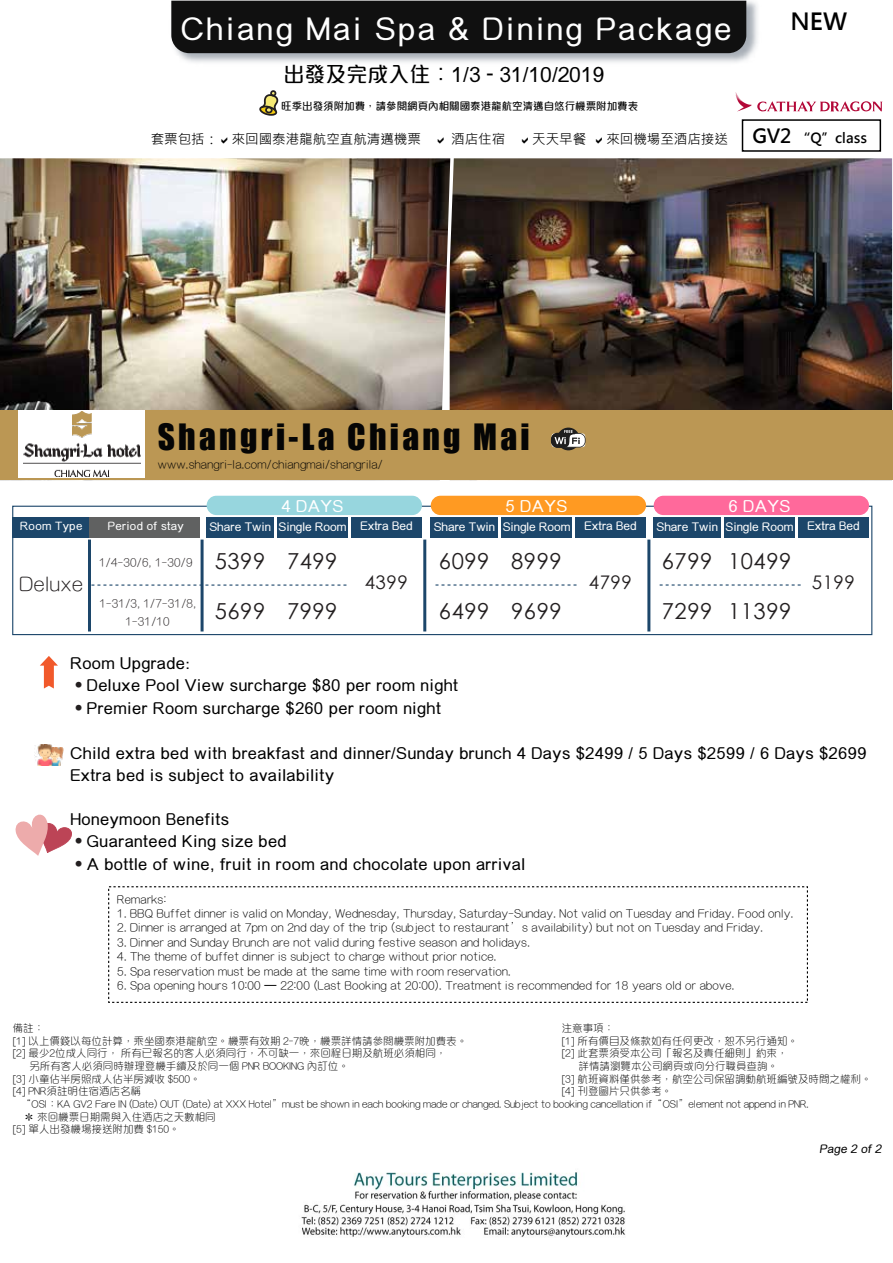
<style>
.page{position:relative;width:893px;height:1263px;background:#fff}
.page>*{position:absolute;margin:0;border:0;box-sizing:border-box;transform-origin:0 0}
.t1{font:33.3px "Impact";letter-spacing:.1em;color:#050505}
.t2{font:500 31.5px "M Elle HK";letter-spacing:.075em;color:#fff}
.t3{font:700 23.4px "Microsoft Jheng Hei";color:#000}
.t4{font:22.05px "Century Gothic";letter-spacing:.025em;color:#231f20}
.t5{font:500 21px "M Elle HK";color:#000}
.t6{font:300 21px "M Elle HK";letter-spacing:.025em;color:#231f20}
.t7{font:18.75px "Century Gothic";letter-spacing:.025em;color:#231f20}
.t8{font:500 16.65px "M Elle HK";letter-spacing:.025em;color:#fff}
.t9{font:500 16.5px/22.5px "M Elle HK";letter-spacing:.025em;color:#000}
.t10{font:700 13.8px "Microsoft Jheng Hei";color:#000}
.t11{font:13.5px "Microsoft Jheng Hei";color:#000}
.t12{font:300 12px "M Elle HK";letter-spacing:.025em;color:#000}
.t13{font:500 12px "M Elle HK";color:#fff}
.t14{font:300 12px/18.1px "M Elle HK";letter-spacing:.025em;color:#231f20;text-align:center}
.t15{font:500 11.85px "M Elle HK";color:#000}
.t16{font:500 11.55px "M Elle HK";letter-spacing:.025em;color:#fff}
.t17{font:300 10.5px "M Elle HK";color:#000}
.t18{font:500 10.5px "M Elle HK";color:#000}
.s1{font-size:19.35px}
.s2{font-weight:300;color:#231f20}
</style>
<div class="page">
<img style="left:0;top:158px;width:892px;height:252px">
<img style="left:171px;top:0;width:587px;height:63px">
<div style="left:171px;top:1px;width:575px;height:52px;background:#101010"></div>
<div style="left:742px;top:119px;width:139px;height:33px;border:2px solid #000"></div>
<svg style="left:736px;top:93px;width:146px;height:18px"></svg>
<svg style="left:259px;top:90px;width:20px;height:26px"></svg>
<div style="left:0;top:410px;width:893px;height:70px;background:#bb9754"></div>
<div style="left:18px;top:410px;width:126px;height:68px;background:#fff"></div>
<img style="left:23px;top:412px;width:117px;height:64px">
<div style="left:557px;top:428px;width:23px;height:22px;background:#1e1e1e;border-radius:50%"></div>
<svg style="left:550px;top:430px;width:36px;height:18px"></svg>
<div style="left:351px;top:517px;width:71px;height:21px;background:#1c466a"></div>
<div style="left:12px;top:506px;width:860px;height:129px;border:1px solid #1c466a"></div>
<div style="left:13px;top:517px;width:187px;height:21px;background:#1c466a"></div>
<hr style="left:201px;top:540px;width:3px;height:91px;background:#1c466a">
<hr style="left:423px;top:540px;width:3px;height:91px;background:#1c466a">
<div style="left:207px;top:496px;width:215px;height:19px;background:#97d6de;border-radius:10px"></div>
<div style="left:207px;top:517px;width:67px;height:21px;background:#1c466a"></div>
<div style="left:277px;top:517px;width:71px;height:21px;background:#1c466a"></div>
<svg style="left:91px;top:584px;width:256px;height:2px"></svg>
<svg style="left:435px;top:584px;width:142px;height:2px"></svg>
<svg style="left:660px;top:584px;width:141px;height:2px"></svg>
<div style="left:89px;top:517px;width:111px;height:21px;background:#606161"></div>
<div style="left:575px;top:517px;width:71px;height:21px;background:#1c466a"></div>
<hr style="left:647px;top:540px;width:3px;height:91px;background:#1c466a">
<div style="left:431px;top:496px;width:215px;height:19px;background:#ff9a22;border-radius:10px"></div>
<div style="left:431px;top:517px;width:67px;height:21px;background:#1c466a"></div>
<div style="left:501px;top:517px;width:71px;height:21px;background:#1c466a"></div>
<div style="left:798px;top:517px;width:71px;height:21px;background:#1c466a"></div>
<div style="left:654px;top:496px;width:215px;height:19px;background:#ff699b;border-radius:10px"></div>
<div style="left:654px;top:517px;width:67px;height:21px;background:#1c466a"></div>
<div style="left:724px;top:517px;width:71px;height:21px;background:#1c466a"></div>
<hr style="left:88px;top:540px;width:3px;height:91px;background:#1c466a">
<svg style="left:40px;top:656px;width:18px;height:32px"></svg>
<img style="left:55px;top:747px;width:9px;height:18px">
<img style="left:34px;top:744px;width:21px;height:21px">
<div style="left:108px;top:886px;width:700px;height:117px;border:1px dashed #000"></div>
<svg style="left:15px;top:814px;width:57px;height:42px"></svg>
<img style="left:301px;top:1172px;width:325px;height:65px">
<h2 class="t2" style="left:181px;top:6px;width:552px">Chiang Mai Spa &amp; Dining Package</h2>
<h3 class="t5" style="left:284px;top:60px;width:322px">出發及完成入住︰1/3 - 31/10/2019</h3>
<p class="t18" style="left:281px;top:99px;width:358px">旺季出發須附加費，請參閱網頁內相關國泰港龍航空清邁自悠行機票附加費表</p>
<p class="t11" style="left:151px;top:130px;width:271px">套票包括： 來回國泰港龍航空直航清邁機票</p>
<p class="t11" style="left:451px;top:130px;width:55px">酒店住宿</p>
<p class="t11" style="left:532px;top:130px;width:55px">天天早餐</p>
<p class="t11" style="left:606px;top:130px;width:123px">來回機場至酒店接送</p>
<h3 class="t3" style="left:791px;top:7px;width:58px">NEW</h3>
<p class="t10" style="left:752px;top:129px;width:116px"><span class="s1">GV2</span> “Q”class</p>
<p class="t16" style="left:20px;top:518px;width:64px">Room Type</p>
<h3 class="t6" style="left:20px;top:569px;width:65px">Deluxe</h3>
<h1 class="t1" style="left:158px;top:411px;width:374px">Shangri-La Chiang Mai</h1>
<p class="t12" style="left:158px;top:456px;width:227px">www.shangri-la.com/chiangmai/shangrila/</p>
<h3 class="t8" style="left:281px;top:494px;width:63px">4 DAYS</h3>
<p class="t16" style="left:108px;top:518px;width:78px">Period of stay</p>
<p class="t13" style="left:210px;top:518px;width:205px">Share Twin Single Room Extra Bed</p>
<h3 class="t8" style="left:506px;top:494px;width:63px">5 DAYS</h3>
<p class="t13" style="left:434px;top:518px;width:205px">Share Twin Single Room Extra Bed</p>
<h3 class="t8" style="left:728px;top:494px;width:63px">6 DAYS</h3>
<p class="t13" style="left:657px;top:518px;width:205px">Share Twin Single Room Extra Bed</p>
<p class="t14" style="left:99px;top:553px;width:95px">1/4-30/6, 1-30/9</p>
<h3 class="t4" style="left:662px;top:546px;width:131px">6799 10499</h3>
<h3 class="t4" style="left:439px;top:546px;width:124px">6099 8999</h3>
<h3 class="t4" style="left:215px;top:546px;width:124px">5399 7499</h3>
<p class="t14" style="left:99px;top:593px;width:98px">1-31/3, 1/7-31/8,<br>1-31/10</p>
<h3 class="t4" style="left:215px;top:595px;width:124px">5699 7999</h3>
<h3 class="t7" style="left:365px;top:569px;width:44px">4399</h3>
<h3 class="t4" style="left:439px;top:595px;width:124px">6499 9699</h3>
<h3 class="t7" style="left:589px;top:569px;width:44px">4799</h3>
<h3 class="t4" style="left:662px;top:595px;width:131px">7299 11399</h3>
<h3 class="t7" style="left:812px;top:569px;width:44px">5199</h3>
<h3 class="t9" style="left:70px;top:650px;width:121px">Room Upgrade:</h3>
<h3 class="t9" style="left:70px;top:673px;width:389px"><span class="s2">•</span>Deluxe Pool View surcharge $80 per room night</h3>
<h3 class="t9" style="left:70px;top:695px;width:372px"><span class="s2">•</span>Premier Room surcharge $260 per room night</h3>
<h3 class="t9" style="left:70px;top:740px;width:798px">Child extra bed with breakfast and dinner/Sunday brunch 4 Days $2499 / 5 Days $2599 / 6 Days $2699<br>Extra bed is subject to availability</h3>
<h3 class="t9" style="left:70px;top:806px;width:160px">Honeymoon Benefits</h3>
<h3 class="t9" style="left:70px;top:829px;width:218px"><span class="s2">•</span>Guaranteed King size bed</h3>
<h3 class="t9" style="left:70px;top:851px;width:456px"><span class="s2">•</span>A bottle of wine, fruit in room and chocolate upon arrival</h3>
<p class="t12" style="left:117px;top:890px;width:50px">Remarks:</p>
<p class="t12" style="left:117px;top:905px;width:677px">1. BBQ Buffet dinner is valid on Monday, Wednesday, Thursday, Saturday-Sunday. Not valid on Tuesday and Friday. Food only.</p>
<p class="t12" style="left:117px;top:919px;width:647px">2. Dinner is arranged at 7pm on 2nd day of the trip (subject to restaurant’s availability) but not on Tuesday and Friday.</p>
<p class="t12" style="left:117px;top:933px;width:414px">3. Dinner and Sunday Brunch are not valid during festive season and holidays.</p>
<p class="t12" style="left:117px;top:948px;width:381px">4. The theme of buffet dinner is subject to charge without prior notice.</p>
<p class="t12" style="left:117px;top:962px;width:395px">5. Spa reservation must be made at the same time with room reservation.</p>
<p class="t12" style="left:117px;top:977px;width:619px">6. Spa opening hours 10:00 – 22:00 (Last Booking at 20:00). Treatment is recommended for 18 years old or above.</p>
<p class="t17" style="left:562px;top:1021px;width:54px">注意事項：</p>
<p class="t17" style="left:562px;top:1033px;width:238px">[1] 所有價目及條款如有任何更改，恕不另行通知。</p>
<p class="t17" style="left:562px;top:1046px;width:227px">[2] 此套票須受本公司「報名及責任細則」約束，</p>
<p class="t17" style="left:578px;top:1058px;width:201px">詳情請瀏覽本公司網頁或向分行職員查詢。</p>
<p class="t17" style="left:562px;top:1071px;width:311px">[3] 航班資料僅供參考，航空公司保留調動航班編號及時間之權利。</p>
<p class="t17" style="left:562px;top:1084px;width:112px">[4] 刊登圖片只供參考。</p>
<p class="t17" style="left:13px;top:1021px;width:33px">備註：</p>
<p class="t17" style="left:13px;top:1033px;width:456px">[1] 以上價錢以每位計算，乘坐國泰港龍航空。機票有效期 2-7晚，機票詳情請參閱機票附加費表。</p>
<p class="t17" style="left:13px;top:1046px;width:435px">[2] 最少2位成人同行， 所有已報名的客人必須同行，不可缺一，來回程日期及航班必須相同，</p>
<p class="t17" style="left:29px;top:1058px;width:321px">另所有客人必須同時辦理登機手續及於同一個 PNR BOOKING 內訂位。</p>
<p class="t17" style="left:13px;top:1071px;width:190px">[3] 小童佔半房照成人佔半房減收 $500。</p>
<p class="t17" style="left:13px;top:1084px;width:130px">[4] PNR須註明住宿酒店名稱</p>
<p class="t17" style="left:21px;top:1096px;width:789px">“OSI：KA GV2 Fare IN (Date) OUT (Date) at XXX Hotel”must be shown in each booking made or changed. Subject to booking cancellation if“OSI”element not append in PNR.</p>
<p class="t17" style="left:24px;top:1109px;width:193px">＊ 來回機票日期需與入住酒店之天數相同</p>
<p class="t17" style="left:13px;top:1121px;width:169px">[5] 單人出發機場接送附加費 $150。</p>
<p class="t15" style="left:820px;top:1140px;width:66px">Page 2 of 2</p>
</div>
